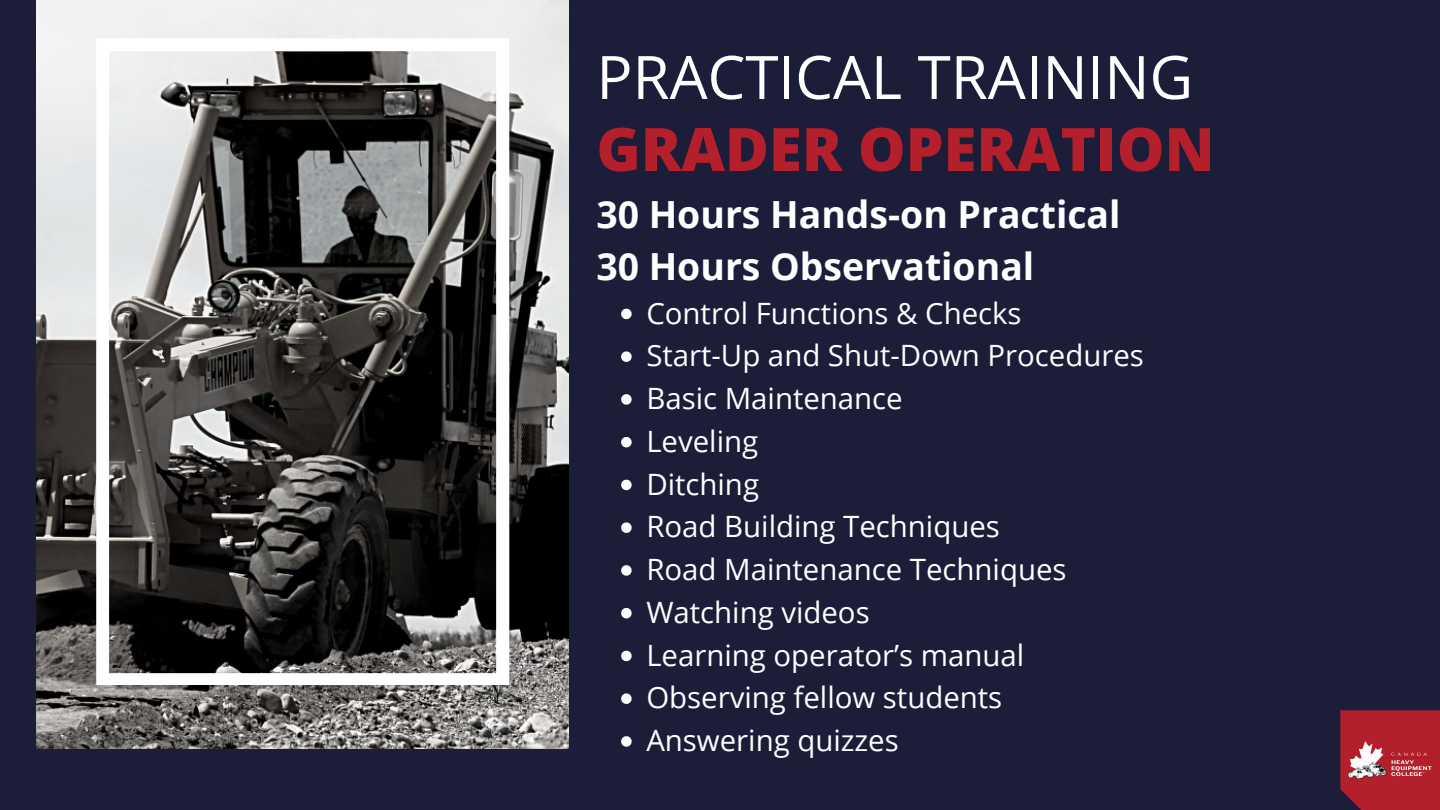
<style>
.page{position:relative;width:1440px;height:810px;background:#1b1d39}
.page>*{position:absolute;margin:0;border:0;box-sizing:border-box;transform-origin:0 0}
.t1{font:60px "Open Sans";color:#fff}
.t2{font:800 60px "Open Sans";color:#b31f2b}
.t3{font:700 37.4px/51.8px "Open Sans";color:#fff}
.t4{font:29.4px/42.7px "Open Sans";color:#fff}
</style>
<div class="page">
<div style="left:1340px;top:710px;width:100px;height:100px;background:#b31f2b"></div>
<svg style="left:621px;top:309px;width:11px;height:10px"></svg>
<svg style="left:621px;top:351px;width:11px;height:11px"></svg>
<svg style="left:621px;top:394px;width:11px;height:11px"></svg>
<svg style="left:621px;top:437px;width:11px;height:10px"></svg>
<svg style="left:621px;top:480px;width:11px;height:10px"></svg>
<svg style="left:621px;top:522px;width:11px;height:11px"></svg>
<svg style="left:621px;top:565px;width:11px;height:11px"></svg>
<svg style="left:621px;top:608px;width:11px;height:10px"></svg>
<svg style="left:621px;top:651px;width:11px;height:10px"></svg>
<svg style="left:621px;top:693px;width:11px;height:11px"></svg>
<svg style="left:621px;top:736px;width:11px;height:11px"></svg>
<img style="left:36px;top:0;width:533px;height:749px">
<svg style="left:96px;top:38px;width:413px;height:647px;background:#5c5b5a"></svg>
<img style="left:1349px;top:742px;width:82px;height:37px">
<h1 class="t1" style="left:596px;top:35px;width:598px">PRACTICAL TRAINING</h1>
<h1 class="t2" style="left:596px;top:107px;width:620px">GRADER OPERATION</h1>
<p class="t3" style="left:596px;top:187px;width:526px">30 Hours Hands-on Practical<br>30 Hours Observational</p>
<p class="t4" style="left:646px;top:291px;width:499px">Control Functions &amp; Checks<br>Start-Up and Shut-Down Procedures<br>Basic Maintenance<br>Leveling<br>Ditching<br>Road Building Techniques<br>Road Maintenance Techniques<br>Watching videos<br>Learning operator’s manual<br>Observing fellow students<br>Answering quizzes</p>
</div>
